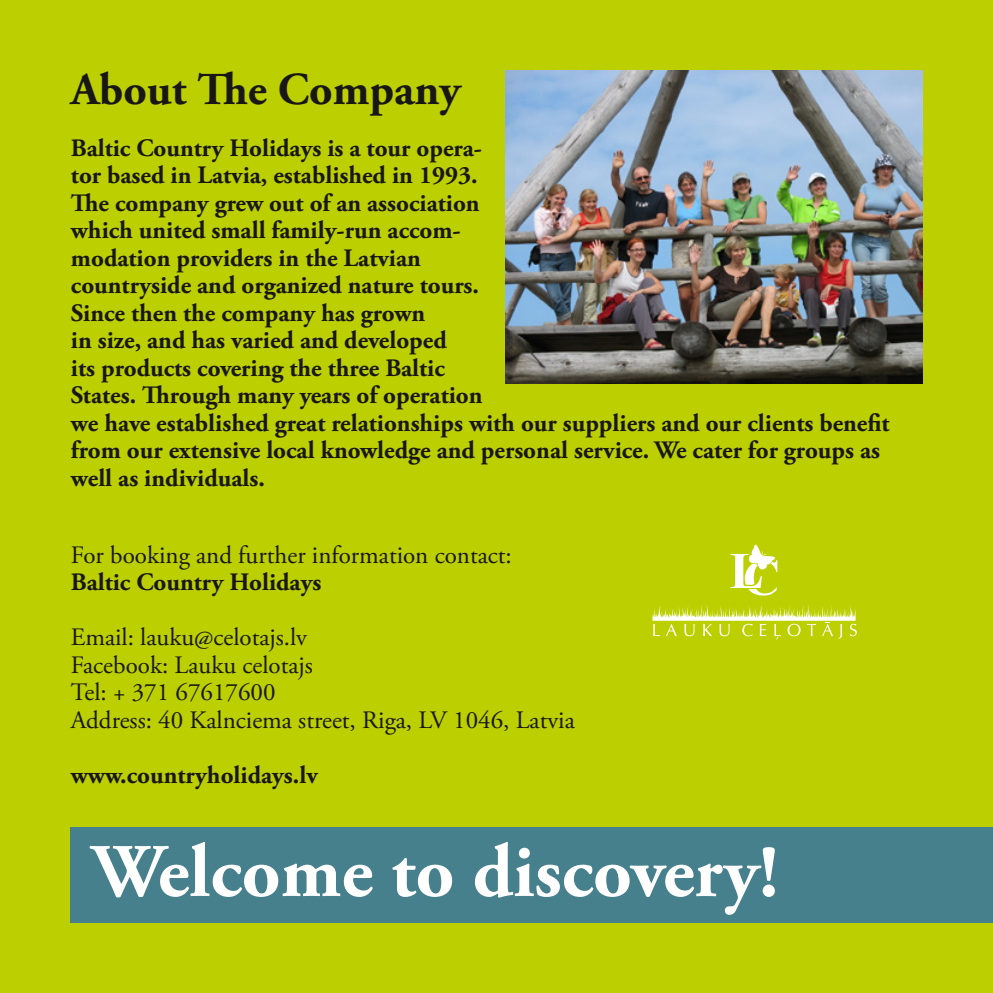
<style>
.page{position:relative;width:993px;height:993px;background:#fff}
.page>*{position:absolute;margin:0;border:0;box-sizing:border-box;transform-origin:0 0}
.t1{font:700 75.25px "Adobe Garamond Pro";color:#fff}
.t2{font:700 45.5px "Adobe Garamond Pro";color:#181716}
.t3{font:700 25px/27.5px "Adobe Garamond Pro";color:#181716}
.t4{font:25px/27.5px "Adobe Garamond Pro";color:#181716}
</style>
<div class="page">
<div style="left:0;top:0;width:992px;height:992px;background:#bccf00"></div>
<svg style="left:730px;top:544px;width:47px;height:51px"></svg>
<svg style="left:652px;top:605px;width:204px;height:34px"></svg>
<div style="left:71px;top:826px;width:921px;height:95px;background:#46808c"></div>
<img style="left:505px;top:71px;width:416px;height:312px">
<h2 class="t2" style="left:71px;top:63px;width:391px">About The Company</h2>
<p class="t3" style="left:71px;top:134px;width:820px">Baltic Country Holidays is a tour opera-<br>tor based in Latvia, established in 1993.<br>The company grew out of an association<br>which united small family-run accom-<br>modation providers in the Latvian<br>countryside and organized nature tours.<br>Since then the company has grown<br>in size, and has varied and developed<br>its products covering the three Baltic<br>States. Through many years of operation<br>we have established great relationships with our suppliers and our clients benefit from our extensive local knowledge and personal service. We cater for groups as well as individuals.</p>
<p class="t4" style="left:71px;top:541px;width:442px">For booking and further information contact:</p>
<p class="t3" style="left:71px;top:569px;width:252px">Baltic Country Holidays</p>
<p class="t4" style="left:71px;top:624px;width:505px">Email: lauku@celotajs.lv<br>Facebook: Lauku celotajs<br>Tel: + 371 67617600<br>Address: 40 Kalnciema street, Riga, LV 1046, Latvia</p>
<p class="t3" style="left:71px;top:761px;width:248px">www.countryholidays.lv</p>
<h1 class="t1" style="left:92px;top:827px;width:687px">Welcome to discovery!</h1>
</div>
